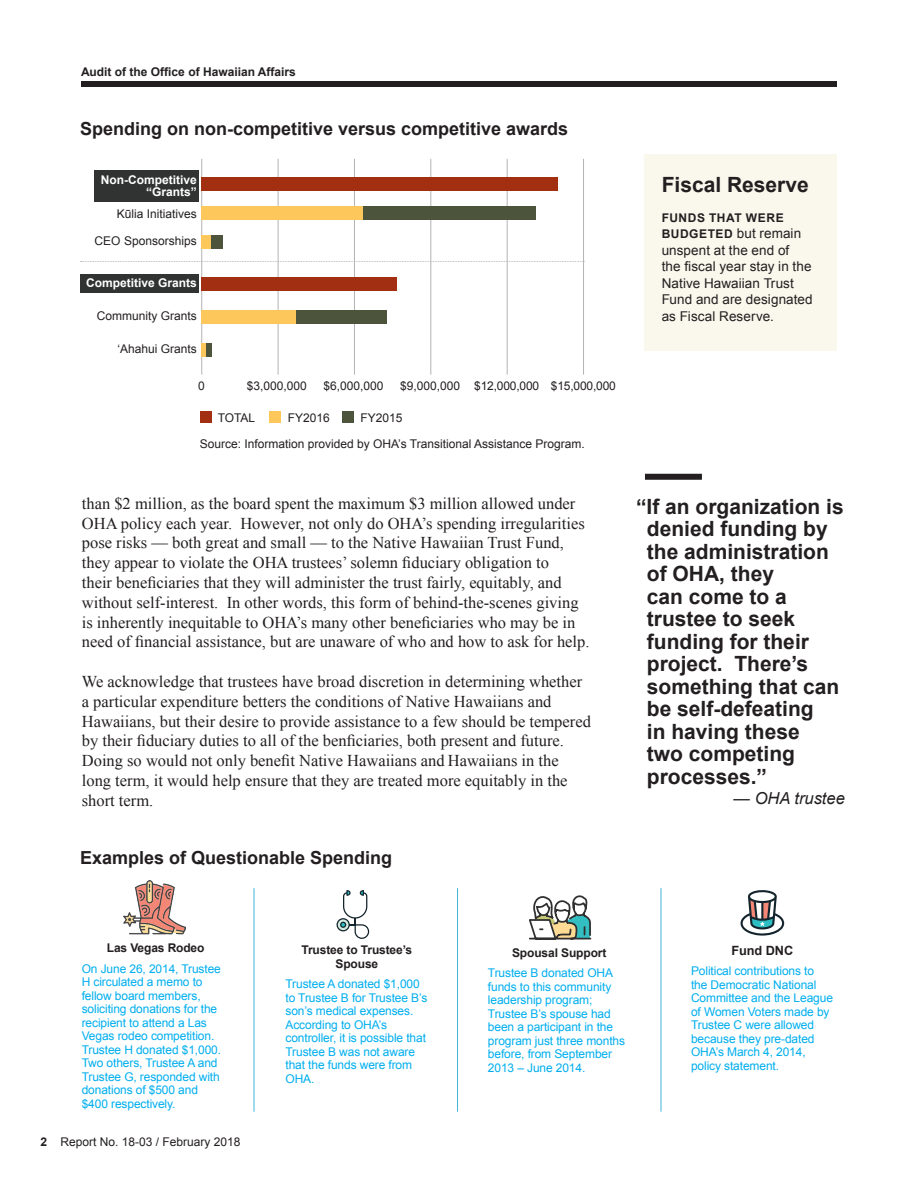
<style>
.page{position:relative;width:918px;height:1188px;background:#fff}
.page>*{position:absolute;margin:0;border:0;box-sizing:border-box;transform-origin:0 0}
.t1{font:700 21px/22.5px "Arial";color:#231f20}
.t2{font:700 18px "Arial";color:#231f20}
.t3{font:16.5px/19.8px "Times New Roman";color:#231f20}
.t4{font:italic 16.5px "Arial";color:#231f20}
.t5{font:13.5px/16.5px "Arial";letter-spacing:.005em;color:#231f20}
.t6{font:700 12.75px "Arial";letter-spacing:-.005em;color:#231f20}
.t7{font:12px/13.5px "Arial";letter-spacing:-.01em;color:#00aeef}
.t8{font:12px "Arial";color:#231f20}
.t9{font:700 12px/13.5px "Arial";letter-spacing:-.01em;color:#231f20;text-align:center}
.t10{font:700 12px/12px "Arial";color:#fff;text-align:right}
.t11{font:700 12px "Arial";letter-spacing:.045em;color:#231f20}
.s1{font-weight:700;font-size:12px}
.s2{font-weight:700}
</style>
<div class="page">
<div style="left:81px;top:81px;width:756px;height:6px;background:#231f20"></div>
<hr style="left:583px;top:159px;width:1px;height:216px;background:#b6b2b2">
<hr style="left:278px;top:159px;width:1px;height:216px;background:#b6b2b2">
<hr style="left:201px;top:159px;width:1px;height:216px;background:#b6b2b2">
<hr style="left:354px;top:159px;width:1px;height:216px;background:#b6b2b2">
<hr style="left:430px;top:159px;width:1px;height:216px;background:#b6b2b2">
<hr style="left:507px;top:159px;width:1px;height:216px;background:#b6b2b2">
<div style="left:201px;top:178px;width:357px;height:13px;background:#a22f12"></div>
<div style="left:201px;top:207px;width:162px;height:13px;background:#fdc75c"></div>
<div style="left:363px;top:207px;width:173px;height:13px;background:#4c543b"></div>
<div style="left:201px;top:235px;width:11px;height:13px;background:#fdc75c"></div>
<div style="left:212px;top:235px;width:11px;height:13px;background:#4c543b"></div>
<div style="left:201px;top:277px;width:185px;height:13px;background:#a22f12"></div>
<div style="left:201px;top:310px;width:95px;height:13px;background:#fdc75c"></div>
<div style="left:296px;top:310px;width:90px;height:13px;background:#4c543b"></div>
<div style="left:386px;top:277px;width:10px;height:13px;background:#a22f12"></div>
<div style="left:201px;top:344px;width:5px;height:13px;background:#fdc75c"></div>
<div style="left:206px;top:344px;width:6px;height:13px;background:#4c543b"></div>
<svg style="left:81px;top:261px;width:502px;height:1px"></svg>
<div style="left:200px;top:412px;width:11px;height:11px;background:#a22f12"></div>
<div style="left:270px;top:412px;width:11px;height:11px;background:#fdc75c"></div>
<div style="left:342px;top:412px;width:12px;height:11px;background:#4c543b"></div>
<div style="left:94px;top:170px;width:104px;height:31px;background:#313232"></div>
<div style="left:80px;top:274px;width:118px;height:19px;background:#313232"></div>
<div style="left:645px;top:474px;width:57px;height:6px;background:#231f20"></div>
<img style="left:123px;top:881px;width:63px;height:54px">
<svg style="left:337px;top:890px;width:32px;height:49px"></svg>
<hr style="left:254px;top:888px;width:1px;height:224px;background:#42b3da">
<hr style="left:457px;top:888px;width:1px;height:224px;background:#42b3da">
<hr style="left:661px;top:888px;width:1px;height:224px;background:#42b3da">
<svg style="left:529px;top:895px;width:63px;height:45px"></svg>
<div style="left:644px;top:154px;width:193px;height:196px;background:#faf7ed"></div>
<svg style="left:740px;top:890px;width:44px;height:46px"></svg>
<p class="t9" style="left:81px;top:66px;width:216px">Audit of the Office of Hawaiian Affairs</p>
<p class="t2" style="left:80px;top:117px;width:490px">Spending on non-competitive versus competitive awards</p>
<p class="t10" style="left:101px;top:174px;width:97px">Non-Competitive “Grants”</p>
<p class="t8" style="left:117px;top:206px;width:82px">Kūlia Initiatives</p>
<p class="t8" style="left:95px;top:233px;width:104px">CEO Sponsorships</p>
<p class="t10" style="left:86px;top:277px;width:112px">Competitive Grants</p>
<p class="t8" style="left:97px;top:308px;width:102px">Community Grants</p>
<p class="t8" style="left:117px;top:341px;width:81px">‘Ahahui Grants</p>
<p class="t8" style="left:198px;top:378px;width:8px">0</p>
<p class="t8" style="left:247px;top:378px;width:62px">$3,000,000</p>
<p class="t8" style="left:323px;top:378px;width:62px">$6,000,000</p>
<p class="t8" style="left:400px;top:378px;width:217px">$9,000,000 $12,000,000 $15,000,000</p>
<p class="t8" style="left:218px;top:409px;width:39px">TOTAL</p>
<p class="t8" style="left:288px;top:409px;width:44px">FY2016</p>
<p class="t8" style="left:360px;top:409px;width:44px">FY2015</p>
<p class="t8" style="left:200px;top:436px;width:387px">Source: Information provided by OHA’s Transitional Assistance Program.</p>
<p class="t3" style="left:82px;top:493px;width:509px">than $2 million, as the board spent the maximum $3 million allowed under OHA policy each year. However, not only do OHA’s spending irregularities pose risks — both great and small — to the Native Hawaiian Trust Fund, they appear to violate the OHA trustees’ solemn fiduciary obligation to<br>their beneficiaries that they will administer the trust fairly, equitably, and without self-interest. In other words, this form of behind-the-scenes giving is inherently inequitable to OHA’s many other beneficiaries who may be in need of financial assistance, but are unaware of who and how to ask for help.</p>
<p class="t3" style="left:82px;top:671px;width:511px">We acknowledge that trustees have broad discretion in determining whether a particular expenditure betters the conditions of Native Hawaiians and Hawaiians, but their desire to provide assistance to a few should be tempered by their fiduciary duties to all of the benficiaries, both present and future.<br>Doing so would not only benefit Native Hawaiians and Hawaiians in the long term, it would help ensure that they are treated more equitably in the short term.</p>
<p class="t2" style="left:80px;top:846px;width:314px">Examples of Questionable Spending</p>
<p class="t1" style="left:662px;top:174px;width:149px">Fiscal Reserve</p>
<p class="t11" style="left:662px;top:210px;width:124px">FUNDS THAT WERE</p>
<p class="t5" style="left:662px;top:225px;width:152px"><span class="s1">BUDGETED</span> but remain unspent at the end of<br>the fiscal year stay in the<br>Native Hawaiian Trust<br>Fund and are designated as Fiscal Reserve.</p>
<p class="t1" style="left:647px;top:496px;width:198px;text-indent:-11px">“If an organization is denied funding by the administration of OHA, they<br>can come to a trustee to seek funding for their project. There’s something that can be self-defeating<br>in having these<br>two competing processes.”</p>
<p class="t4" style="left:734px;top:787px;width:113px">— OHA trustee</p>
<p class="t9" style="left:107px;top:942px;width:99px">Las Vegas Rodeo</p>
<p class="t7" style="left:82px;top:962px;width:141px">On June 26, 2014, Trustee<br>H circulated a memo to fellow board members, soliciting donations for the recipient to attend a Las<br>Vegas rodeo competition.<br>Trustee H donated $1,000.<br>Two others, Trustee A and<br>Trustee G, responded with donations of $500 and $400 respectively.</p>
<p class="t8" style="left:40px;top:1134px;width:202px"><span class="s2">2</span> Report No. 18-03 / February 2018</p>
<p class="t9" style="left:302px;top:944px;width:112px">Trustee to Trustee’s<br>Spouse</p>
<p class="t7" style="left:286px;top:977px;width:143px">Trustee A donated $1,000 to Trustee B for Trustee B’s son’s medical expenses.<br>According to OHA’s controller, it is possible that<br>Trustee B was not aware that the funds were from<br>OHA.</p>
<p class="t9" style="left:512px;top:946px;width:96px">Spousal Support</p>
<p class="t7" style="left:488px;top:966px;width:139px">Trustee B donated OHA funds to this community leadership program;<br>Trustee B’s spouse had been a participant in the program just three months before, from September<br>2013 – June 2014.</p>
<p class="t6" style="left:731px;top:942px;width:63px">Fund DNC</p>
<p class="t7" style="left:691px;top:964px;width:143px">Political contributions to the Democratic National<br>Committee and the League of Women Voters made by<br>Trustee C were allowed because they pre-dated<br>OHA’s March 4, 2014, policy statement.</p>
</div>
